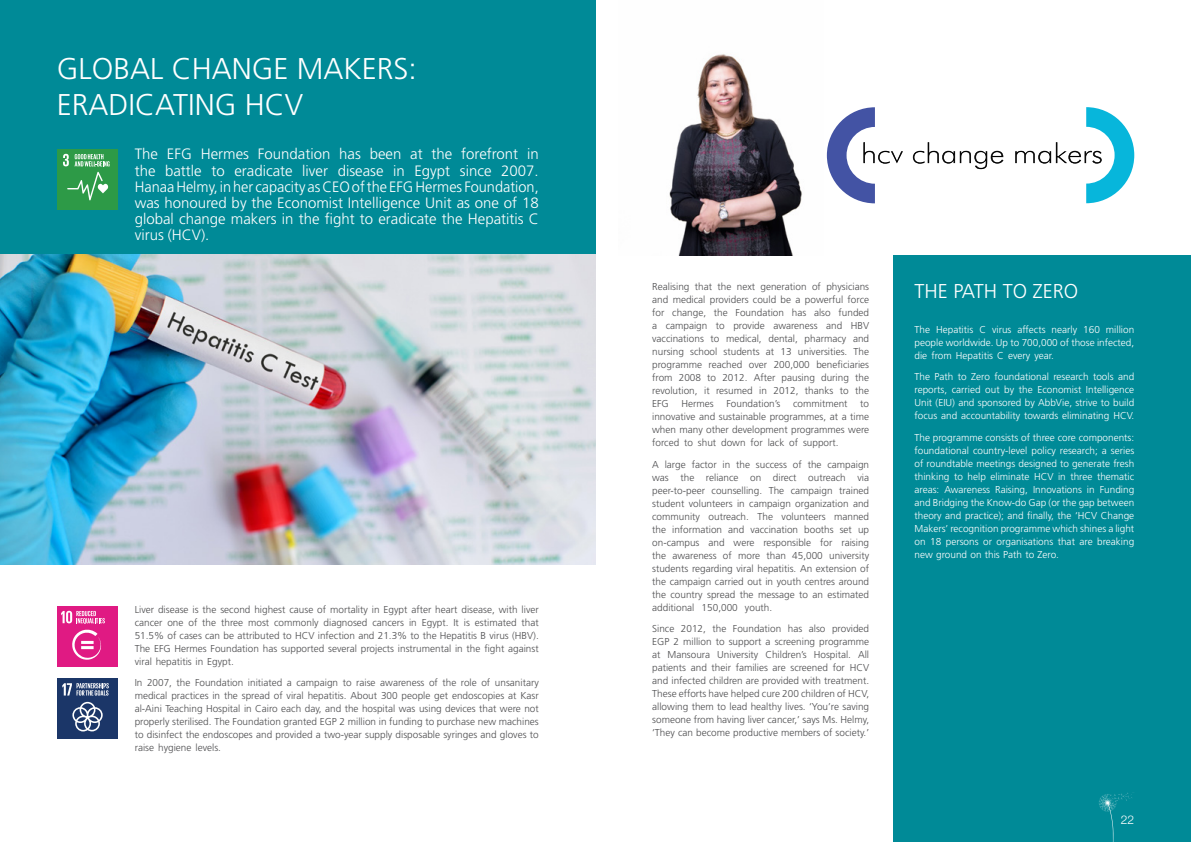
<style>
.page{position:relative;width:1191px;height:842px;background:#fff}
.page>*{position:absolute;margin:0;border:0;box-sizing:border-box;transform-origin:0 0}
.t1{font:300 30px/36px "Frutiger LT Std";color:#fff}
.t2{font:300 20px "Frutiger LT Std";color:#fff}
.t3{font:300 15px/16.2px "Frutiger LT Std";color:#fff;text-align:justify}
.t4{font:300 12px "Helvetica Neue";color:#fff}
.t5{font:300 10px/13px "Frutiger LT Std";color:#4d4d4f;text-align:justify}
.t6{font:300 10px/13px "Frutiger LT Std";color:#fff;text-align:justify}
</style>
<div class="page">
<div style="left:893px;top:255px;width:298px;height:587px;background:#008a97"></div>
<div style="left:0;top:0;width:595px;height:255px;background:#008a97"></div>
<div style="left:57px;top:149px;width:61px;height:61px;background:#2d9a47"></div>
<svg style="left:67px;top:172px;width:41px;height:28px"></svg>
<svg style="left:63px;top:154px;width:6px;height:12px"></svg>
<svg style="left:75px;top:154px;width:35px;height:12px"></svg>
<div style="left:57px;top:606px;width:61px;height:61px;background:#e01a83"></div>
<svg style="left:61px;top:611px;width:44px;height:49px"></svg>
<div style="left:57px;top:678px;width:61px;height:61px;background:#1b3668"></div>
<svg style="left:72px;top:702px;width:31px;height:29px"></svg>
<svg style="left:62px;top:683px;width:47px;height:12px"></svg>
<img style="left:0;top:254px;width:595px;height:311px">
<img style="left:669px;top:54px;width:133px;height:201px">
<svg style="left:913px;top:142px;width:90px;height:27px"></svg>
<svg style="left:827px;top:107px;width:76px;height:96px"></svg>
<svg style="left:1015px;top:107px;width:119px;height:96px"></svg>
<svg style="left:1099px;top:792px;width:35px;height:50px"></svg>
<h1 class="t1" style="left:57px;top:51px;width:362px">GLOBAL CHANGE MAKERS:<br>ERADICATING HCV</h1>
<p class="t3" style="left:135px;top:146px;width:405px">The EFG Hermes Foundation has been at the forefront in the battle to eradicate liver disease in Egypt since 2007.<br>Hanaa Helmy, in her capacity as CEO of the EFG Hermes Foundation, was honoured by the Economist Intelligence Unit as one of 18 global change makers in the fight to eradicate the Hepatitis C virus (HCV).</p>
<p class="t5" style="left:135px;top:603px;width:405px">Liver disease is the second highest cause of mortality in Egypt after heart disease, with liver cancer one of the three most commonly diagnosed cancers in Egypt. It is estimated that 51.5% of cases can be attributed to HCV infection and 21.3% to the Hepatitis B virus (HBV).<br>The EFG Hermes Foundation has supported several projects instrumental in the fight against viral hepatitis in Egypt.</p>
<p class="t5" style="left:135px;top:676px;width:405px">In 2007, the Foundation initiated a campaign to raise awareness of the role of unsanitary medical practices in the spread of viral hepatitis. About 300 people get endoscopies at Kasr al-Aini Teaching Hospital in Cairo each day, and the hospital was using devices that were not properly sterilised. The Foundation granted EGP 2 million in funding to purchase new machines to disinfect the endoscopes and provided a two-year supply disposable syringes and gloves to raise hygiene levels.</p>
<p class="t5" style="left:652px;top:281px;width:218px">Realising that the next generation of physicians and medical providers could be a powerful force for change, the Foundation has also funded a campaign to provide awareness and HBV vaccinations to medical, dental, pharmacy and nursing school students at 13 universities. The programme reached over 200,000 beneficiaries from 2008 to 2012. After pausing during the revolution, it resumed in 2012, thanks to the EFG</p>
<p class="t5" style="left:681px;top:398px;width:34px">Hermes</p>
<p class="t5" style="left:726px;top:398px;width:55px">Foundation’s</p>
<p class="t5" style="left:793px;top:398px;width:56px">commitment</p>
<p class="t5" style="left:652px;top:398px;width:218px;text-indent:208px">to innovative and sustainable programmes, at a time when many other development programmes were forced to shut down for lack of support.</p>
<p class="t5" style="left:652px;top:458px;width:218px">A large factor in the success of the campaign was the reliance on direct outreach via peer-to-peer counselling. The campaign trained student volunteers in campaign organization and community outreach. The volunteers manned the information and vaccination booths set up on-campus and were responsible for raising the awareness of more than 45,000 university students regarding viral hepatitis. An extension of the campaign carried out in youth centres around the country spread the message to an estimated additional 150,000 youth.</p>
<p class="t5" style="left:652px;top:623px;width:218px">Since 2012, the Foundation has also provided EGP 2 million to support a screening programme at Mansoura University Children’s Hospital. All patients and their families are screened for HCV and infected children are provided with treatment.<br>These efforts have helped cure 200 children of HCV, allowing them to lead healthy lives. ‘You’re saving someone from having liver cancer,’ says Ms. Helmy, ‘They can become productive members of society.’</p>
<h2 class="t2" style="left:914px;top:280px;width:165px">THE PATH TO ZERO</h2>
<p class="t6" style="left:914px;top:323px;width:221px">The Hepatitis C virus affects nearly 160 million people worldwide. Up to 700,000 of those infected, die from Hepatitis C every year.</p>
<p class="t6" style="left:914px;top:370px;width:221px">The Path to Zero foundational research tools and reports, carried out by the Economist Intelligence Unit (EIU) and sponsored by AbbVie, strive to build focus and accountability towards eliminating HCV.</p>
<p class="t6" style="left:914px;top:431px;width:221px">The programme consists of three core components: foundational country-level policy research; a series of roundtable meetings designed to generate fresh thinking to help eliminate HCV in three thematic areas: Awareness Raising, Innovations in Funding and Bridging the Know-do Gap (or the gap between theory and practice); and finally, the ‘HCV Change Makers’ recognition programme which shines a light on 18 persons or organisations that are breaking new ground on this Path to Zero.</p>
<p class="t4" style="left:1121px;top:810px;width:15px">22</p>
</div>
